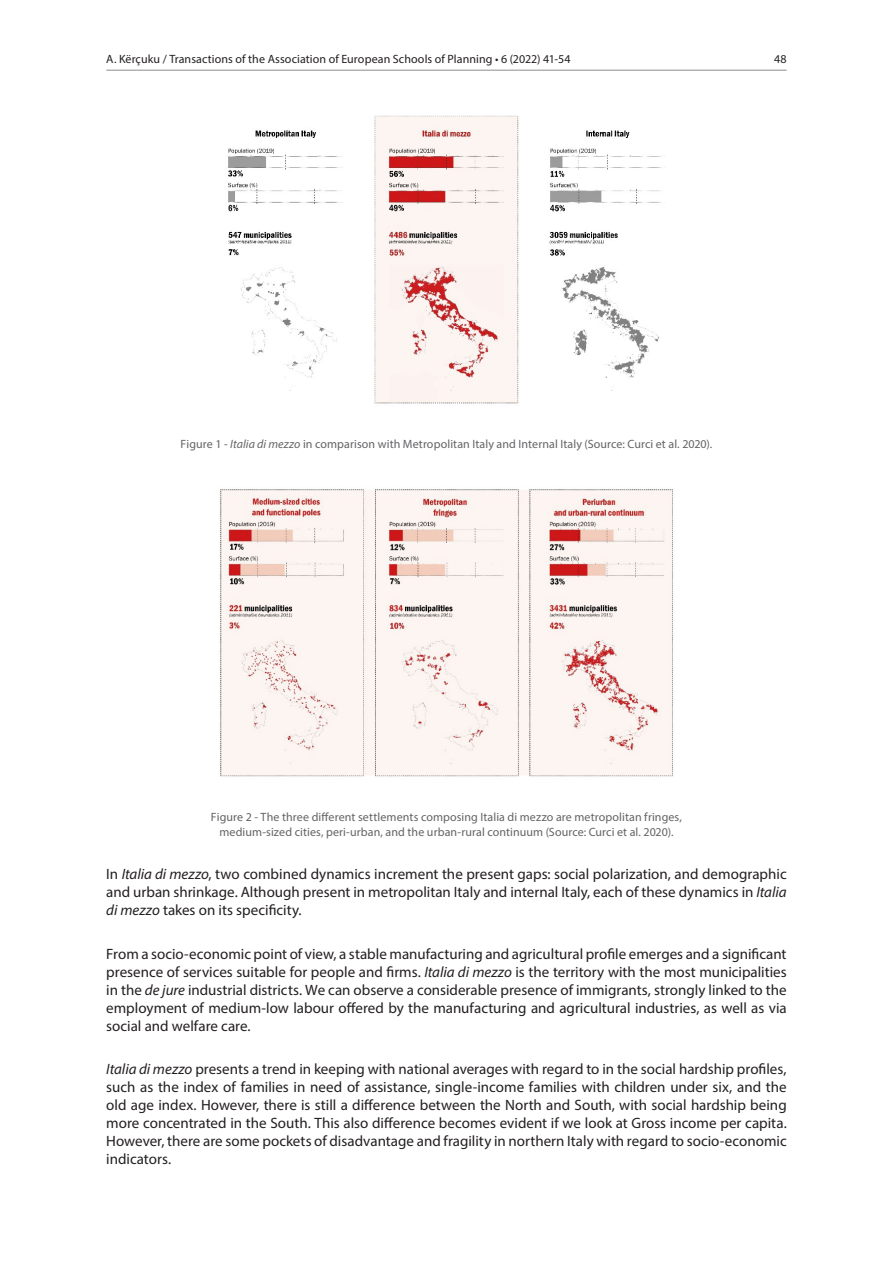
<style>
.page{position:relative;width:893px;height:1263px;background:#fff}
.page>*{position:absolute;margin:0;border:0;box-sizing:border-box;transform-origin:0 0}
.METIN{font:15px/18px "Myriad Pro";color:#231f20;text-align:justify}
.SEKIL_-_FIGUR_-_TABL{font:12px/14.4px "Myriad Pro";letter-spacing:.005em;color:#636366;text-align:center}
.t1{font:12px "Myriad Pro";letter-spacing:.005em;color:#231f20}
.s1{font-style:italic}
</style>
<div class="page">
<hr style="left:106px;top:70px;width:681px;height:1px;background:#8a8c8f">
<img style="left:228px;top:115px;width:437px;height:289px">
<img style="left:220px;top:489px;width:453px;height:288px">
<p class="t1" style="left:106px;top:52px;width:466px">A. Kërçuku / Transactions of the Association of European Schools of Planning • 6 (2022) 41-54</p>
<p class="t1" style="left:774px;top:52px;width:14px">48</p>
<p class="SEKIL_-_FIGUR_-_TABL" style="left:181px;top:437px;width:533px">Figure 1 - <span class="s1">Italia di mezzo</span> in comparison with Metropolitan Italy and Internal Italy (Source: Curci et al. 2020).</p>
<p class="SEKIL_-_FIGUR_-_TABL" style="left:211px;top:810px;width:473px">Figure 2 - The three different settlements composing Italia di mezzo are metropolitan fringes, medium-sized cities, peri-urban, and the urban-rural continuum (Source: Curci et al. 2020).</p>
<p class="METIN" style="left:106px;top:865px;width:682px">In <span class="s1">Italia di mezzo</span>, two combined dynamics increment the present gaps: social polarization, and demographic and urban shrinkage. Although present in metropolitan Italy and internal Italy, each of these dynamics in <span class="s1">Italia di mezzo</span> takes on its specificity.</p>
<p class="METIN" style="left:106px;top:944px;width:682px">From a socio-economic point of view, a stable manufacturing and agricultural profile emerges and a significant presence of services suitable for people and firms. <span class="s1">Italia di mezzo</span> is the territory with the most municipalities in the <span class="s1">de jure</span> industrial districts. We can observe a considerable presence of immigrants, strongly linked to the employment of medium-low labour offered by the manufacturing and agricultural industries, as well as via social and welfare care.</p>
<p class="METIN" style="left:106px;top:1060px;width:682px"><span class="s1">Italia di mezzo</span> presents a trend in keeping with national averages with regard to in the social hardship profiles, such as the index of families in need of assistance, single-income families with children under six, and the old age index. However, there is still a difference between the North and South, with social hardship being more concentrated in the South. This also difference becomes evident if we look at Gross income per capita.<br>However, there are some pockets of disadvantage and fragility in northern Italy with regard to socio-economic indicators.</p>
</div>
